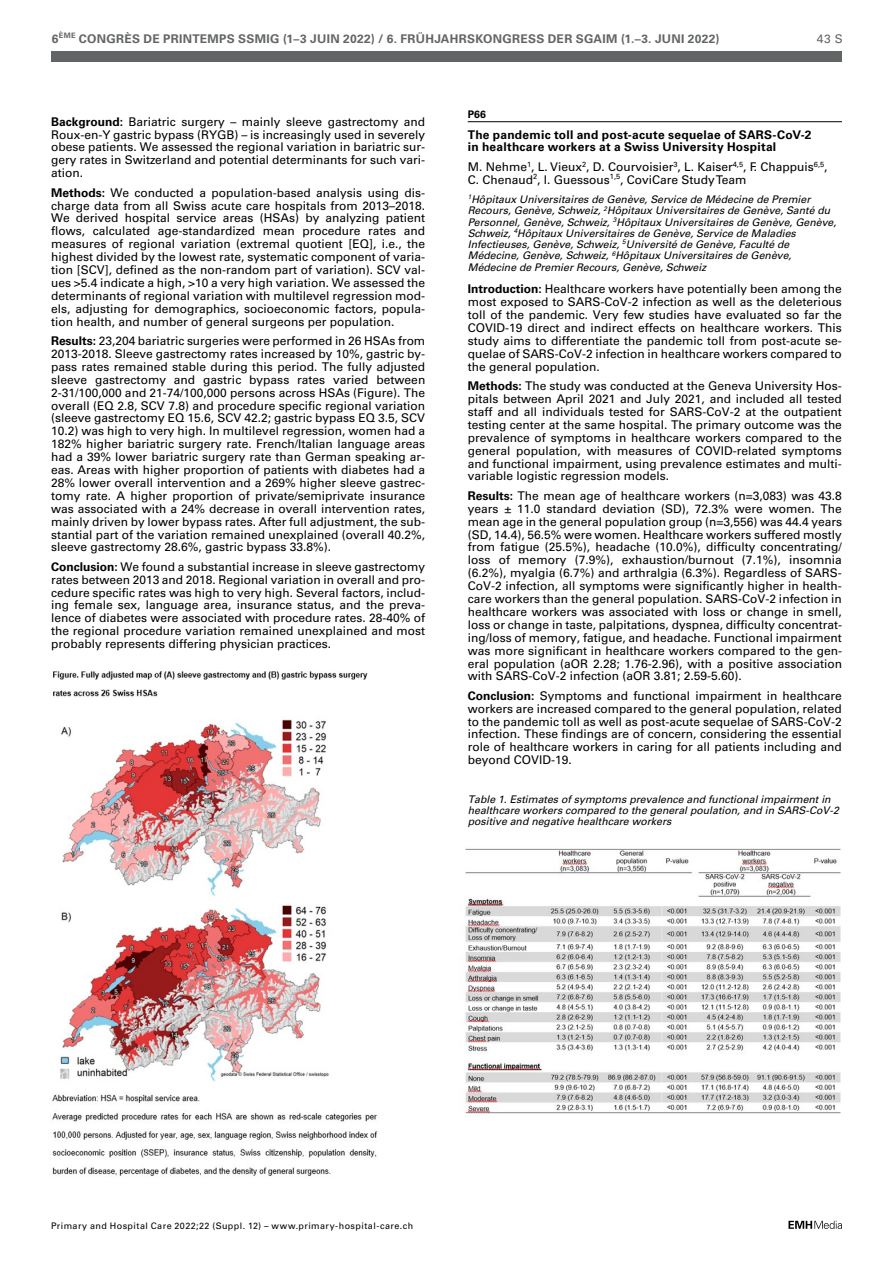
<style>
.page{position:relative;width:893px;height:1263px;background:#fff}
.page>*{position:absolute;margin:0;border:0;box-sizing:border-box;transform-origin:0 0}
.t1{font:12px/12.9px "Univers LT Std";color:#000;text-align:justify}
.t2{font:700 12px/12.9px "Univers LT Std";letter-spacing:.02em;color:#000}
.t3{font:700 12px "Univers LT Std";letter-spacing:.025em;color:#626466}
.t4{font:12px "Univers LT Std";color:#626466}
.t5{font:italic 10.5px/11.2px "Univers LT Std";color:#000}
.t6{font:700 10.5px "Univers LT Std";color:#000}
.t7{font:9px "Univers LT Std";letter-spacing:.05em;color:#000}
.s1{font-weight:700}
</style>
<div class="page">
<div style="left:51px;top:51px;width:791px;height:11px;background:#626466"></div>
<svg style="left:788px;top:1221px;width:54px;height:8px"></svg>
<hr style="left:468px;top:121px;width:374px;height:1px;background:#000">
<img style="left:52px;top:671px;width:326px;height:505px">
<img style="left:465px;top:848px;width:376px;height:266px">
<p class="t3" style="left:52px;top:31px;width:669px">6<sup>ÈME</sup> CONGRÈS DE PRINTEMPS SSMIG (1–3 JUIN 2022) / 6. FRÜHJAHRSKONGRESS DER SGAIM (1.–3. JUNI 2022)</p>
<p class="t4" style="left:817px;top:31px;width:28px">43 S</p>
<p class="t1" style="left:51px;top:115px;width:376px"><span class="s1">Background:</span> Bariatric surgery – mainly sleeve gastrectomy and Roux-en-Y gastric bypass (RYGB) – is increasingly used in severely obese patients. We assessed the regional variation in bariatric sur&shy;gery rates in Switzerland and potential determinants for such vari&shy;ation.</p>
<p class="t1" style="left:51px;top:186px;width:376px"><span class="s1">Methods:</span> We conducted a population-based analysis using dis&shy;charge data from all Swiss acute care hospitals from 2013–2018.<br>We derived hospital service areas (HSAs) by analyzing patient flows, calculated age-standardized mean procedure rates and measures of regional variation (extremal quotient [EQ], i.e., the highest divided by the lowest rate, systematic component of varia&shy;tion [SCV], defined as the non-random part of variation). SCV val&shy;ues &gt;5.4 indicate a high, &gt;10 a very high variation. We assessed the determinants of regional variation with multilevel regression mod&shy;els, adjusting for demographics, socioeconomic factors, popula&shy;tion health, and number of general surgeons per population.</p>
<p class="t1" style="left:51px;top:334px;width:376px"><span class="s1">Results:</span> 23,204 bariatric surgeries were performed in 26 HSAs from 2013-2018. Sleeve gastrectomy rates increased by 10%, gastric by&shy;pass rates remained stable during this period. The fully adjusted sleeve gastrectomy and gastric bypass rates varied between 2-31/100,000 and 21-74/100,000 persons across HSAs (Figure). The overall (EQ 2.8, SCV 7.8) and procedure specific regional variation (sleeve gastrectomy EQ 15.6, SCV 42.2; gastric bypass EQ 3.5, SCV 10.2) was high to very high. In multilevel regression, women had a 182% higher bariatric surgery rate. French/Italian language areas had a 39% lower bariatric surgery rate than German speaking ar&shy;eas. Areas with higher proportion of patients with diabetes had a 28% lower overall intervention and a 269% higher sleeve gastrec&shy;tomy rate. A higher proportion of private/semiprivate insurance was associated with a 24% decrease in overall intervention rates, mainly driven by lower bypass rates. After full adjustment, the sub&shy;stantial part of the variation remained unexplained (overall 40.2%, sleeve gastrectomy 28.6%, gastric bypass 33.8%).</p>
<p class="t1" style="left:51px;top:560px;width:376px"><span class="s1">Conclusion:</span> We found a substantial increase in sleeve gastrectomy rates between 2013 and 2018. Regional variation in overall and pro&shy;cedure specific rates was high to very high. Several factors, includ&shy;ing female sex, language area, insurance status, and the preva&shy;lence of diabetes were associated with procedure rates. 28-40% of the regional procedure variation remained unexplained and most probably represents differing physician practices.</p>
<p class="t6" style="left:468px;top:109px;width:20px">P66</p>
<p class="t2" style="left:468px;top:128px;width:345px">The pandemic toll and post-acute sequelae of SARS-CoV-2 in healthcare workers at a Swiss University Hospital</p>
<p class="t1" style="left:468px;top:160px;width:361px">M. Nehme<sup>1</sup>, L. Vieux<sup>2</sup>, D. Courvoisier<sup>3</sup>, L. Kaiser<sup>4,5</sup>, F. Chappuis<sup>6,5</sup>,<br>C. Chenaud<sup>2</sup>, I. Guessous<sup>1,5</sup>, CoviCare Study Team</p>
<p class="t5" style="left:468px;top:194px;width:370px"><sup>1</sup>Hôpitaux Universitaires de Genève, Service de Médecine de Premier Recours, Genève, Schweiz, <sup>2</sup>Hôpitaux Universitaires de Genève, Santé du Personnel, Genève, Schweiz, <sup>3</sup>Hôpitaux Universitaires de Genève, Genève, Schweiz, <sup>4</sup>Hôpitaux Universitaires de Genève, Service de Maladies Infectieuses, Genève, Schweiz, <sup>5</sup>Université de Genève, Faculté de Médecine, Genève, Schweiz, <sup>6</sup>Hôpitaux Universitaires de Genève, Médecine de Premier Recours, Genève, Schweiz</p>
<p class="t1" style="left:468px;top:283px;width:376px"><span class="s1">Introduction:</span> Healthcare workers have potentially been among the most exposed to SARS-CoV-2 infection as well as the deleterious toll of the pandemic. Very few studies have evaluated so far the COVID-19 direct and indirect effects on healthcare workers. This study aims to differentiate the pandemic toll from post-acute se&shy;quelae of SARS-CoV-2 infection in healthcare workers compared to the general population.</p>
<p class="t1" style="left:468px;top:379px;width:376px"><span class="s1">Methods:</span> The study was conducted at the Geneva University Hos&shy;pitals between April 2021 and July 2021, and included all tested staff and all individuals tested for SARS-CoV-2 at the outpatient testing center at the same hospital. The primary outcome was the prevalence of symptoms in healthcare workers compared to the general population, with measures of COVID-related symptoms and functional impairment, using prevalence estimates and multi&shy;variable logistic regression models.</p>
<p class="t1" style="left:468px;top:489px;width:376px"><span class="s1">Results:</span> The mean age of healthcare workers (n=3,083) was 43.8 years ± 11.0 standard deviation (SD), 72.3% were women. The mean age in the general population group (n=3,556) was 44.4 years (SD, 14.4), 56.5% were women. Healthcare workers suffered mostly from fatigue (25.5%), headache (10.0%), difficulty concentrating/ loss of memory (7.9%), exhaustion/burnout (7.1%), insomnia (6.2%), myalgia (6.7%) and arthralgia (6.3%). Regardless of SARS-CoV-2 infection, all symptoms were significantly higher in health&shy;care workers than the general population. SARS-CoV-2 infection in healthcare workers was associated with loss or change in smell, loss or change in taste, palpitations, dyspnea, difficulty concentrat&shy;ing/loss of memory, fatigue, and headache. Functional impairment was more significant in healthcare workers compared to the gen&shy;eral population (aOR 2.28; 1.76-2.96), with a positive association with SARS-CoV-2 infection (aOR 3.81; 2.59-5.60).</p>
<p class="t1" style="left:468px;top:689px;width:376px"><span class="s1">Conclusion:</span> Symptoms and functional impairment in healthcare workers are increased compared to the general population, related to the pandemic toll as well as post-acute sequelae of SARS-CoV-2 infection. These findings are of concern, considering the essential role of healthcare workers in caring for all patients including and beyond COVID-19.</p>
<p class="t5" style="left:468px;top:794px;width:373px">Table 1. Estimates of symptoms prevalence and functional impairment in healthcare workers compared to the general poulation, and in SARS-CoV-2 positive and negative healthcare workers</p>
<p class="t7" style="left:51px;top:1220px;width:364px">Primary and Hospital Care 2022;22 (Suppl. 12) – www.primary-hospital-care.ch</p>
</div>
